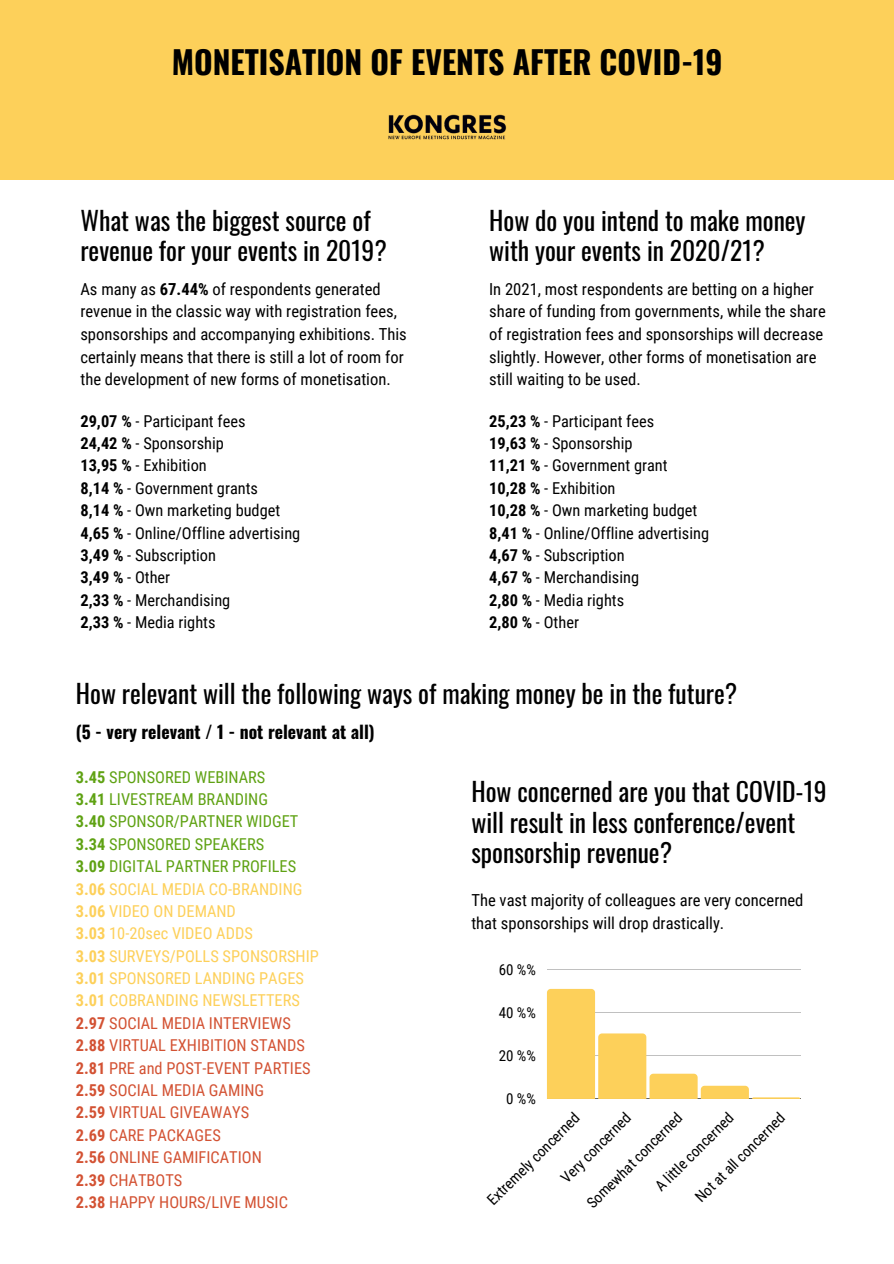
<style>
.page{position:relative;width:894px;height:1264px;background:#fff}
.page>*{position:absolute;margin:0;border:0;box-sizing:border-box;transform-origin:0 0}
.t1{font:700 31.8px "Oswald";color:#000}
.t2{font:25.5px/30.5px "Oswald";color:#000}
.t3{font:700 17.55px "Oswald";color:#000}
.t4{font:16.5px/22.6px "Roboto Condensed";color:#000}
.t5{font:16.35px/22.4px "Roboto Condensed";color:#d35233}
.t6{font:16.35px/22.4px "Roboto Condensed";color:#000}
.t7{font:15px "Roboto Condensed";color:#000}
.s1{font-weight:700}
.s2{font-weight:700;color:#5fa213}
.s3{color:#5fa213}
.s4{font-weight:700;color:#fdd05a}
.s5{color:#fdd05a}
</style>
<div class="page">
<div style="left:0;top:0;width:893px;height:179px;background:#fdd05a"></div>
<img style="left:388px;top:114px;width:119px;height:26px">
<hr style="left:546px;top:969px;width:254px;height:1px;background:#000">
<hr style="left:546px;top:1098px;width:254px;height:1px;background:#000">
<svg style="left:547px;top:988px;width:253px;height:110px"></svg>
<h1 class="t1" style="left:172px;top:37px;width:552px">MONETISATION OF EVENTS AFTER COVID-19</h1>
<h2 class="t2" style="left:80px;top:204px;width:308px">What was the biggest source of revenue for your events in 2019?</h2>
<p class="t4" style="left:80px;top:277px;width:328px">As many as <span class="s1">67.44%</span> of respondents generated revenue in the classic way with registration fees, sponsorships and accompanying exhibitions. This certainly means that there is still a lot of room for the development of new forms of monetisation.</p>
<p class="t6" style="left:80px;top:410px;width:221px"><span class="s1">29,07 %</span> - Participant fees<br><span class="s1">24,42 %</span> - Sponsorship<br><span class="s1">13,95 %</span> - Exhibition<br><span class="s1">8,14 %</span> - Government grants<br><span class="s1">8,14 %</span> - Own marketing budget<br><span class="s1">4,65 %</span> - Online/Offline advertising<br><span class="s1">3,49 %</span> - Subscription<br><span class="s1">3,49 %</span> - Other<br><span class="s1">2,33 %</span> - Merchandising<br><span class="s1">2,33 %</span> - Media rights</p>
<h2 class="t2" style="left:489px;top:204px;width:318px">How do you intend to make money with your events in 2020/21?</h2>
<p class="t4" style="left:489px;top:277px;width:338px">In 2021, most respondents are betting on a higher share of funding from governments, while the share of registration fees and sponsorships will decrease slightly. However, other forms of monetisation are still waiting to be used.</p>
<p class="t6" style="left:489px;top:410px;width:221px"><span class="s1">25,23 %</span> - Participant fees<br><span class="s1">19,63 %</span> - Sponsorship<br><span class="s1">11,21 %</span> - Government grant<br><span class="s1">10,28 %</span> - Exhibition<br><span class="s1">10,28 %</span> - Own marketing budget<br><span class="s1">8,41 %</span> - Online/Offline advertising<br><span class="s1">4,67 %</span> - Subscription<br><span class="s1">4,67 %</span> - Merchandising<br><span class="s1">2,80 %</span> - Media rights<br><span class="s1">2,80 %</span> - Other</p>
<h2 class="t2" style="left:76px;top:677px;width:662px">How relevant will the following ways of making money be in the future?</h2>
<p class="t3" style="left:76px;top:718px;width:300px">(5 - very relevant / 1 - not relevant at all)</p>
<p class="t5" style="left:76px;top:765px;width:244px"><span class="s2">3.45</span> <span class="s3">SPONSORED WEBINARS<br></span><span class="s2">3.41</span> <span class="s3">LIVESTREAM BRANDING<br></span><span class="s2">3.40</span> <span class="s3">SPONSOR/PARTNER WIDGET<br></span><span class="s2">3.34</span> <span class="s3">SPONSORED SPEAKERS<br></span><span class="s2">3.09</span> <span class="s3">DIGITAL PARTNER PROFILES<br></span><span class="s4">3.06</span> <span class="s5">SOCIAL MEDIA CO-BRANDING<br></span><span class="s4">3.06</span> <span class="s5">VIDEO ON DEMAND<br></span><span class="s4">3.03</span> <span class="s5">10-20sec VIDEO ADDS<br></span><span class="s4">3.03</span> <span class="s5">SURVEYS/POLLS SPONSORSHIP<br></span><span class="s4">3.01</span> <span class="s5">SPONSORED LANDING PAGES<br></span><span class="s4">3.01</span> <span class="s5">COBRANDING NEWSLETTERS<br></span><span class="s1">2.97</span> SOCIAL MEDIA INTERVIEWS<br><span class="s1">2.88</span> VIRTUAL EXHIBITION STANDS<br><span class="s1">2.81</span> PRE and POST-EVENT PARTIES<br><span class="s1">2.59</span> SOCIAL MEDIA GAMING<br><span class="s1">2.59</span> VIRTUAL GIVEAWAYS<br><span class="s1">2.69</span> CARE PACKAGES<br><span class="s1">2.56</span> ONLINE GAMIFICATION<br><span class="s1">2.39</span> CHATBOTS<br><span class="s1">2.38</span> HAPPY HOURS/LIVE MUSIC</p>
<h2 class="t2" style="left:471px;top:775px;width:356px">How concerned are you that COVID-19 will result in less conference/event sponsorship revenue?</h2>
<p class="t4" style="left:471px;top:889px;width:333px">The vast majority of colleagues are very concerned that sponsorships will drop drastically.</p>
<p class="t7" style="left:498px;top:960px;width:39px">60 %%</p>
<p class="t7" style="left:498px;top:1004px;width:39px">40 %%</p>
<p class="t7" style="left:498px;top:1047px;width:39px">20 %%</p>
<p class="t7" style="left:506px;top:1090px;width:31px">0 %%</p>
<p class="t7" style="left:557px;top:1173px;width:93px;rotate:-45deg">Very concerned</p>
<p class="t7" style="left:651px;top:1182px;width:105px;rotate:-45deg">A lit le concerned</p>
<p class="t7" style="left:483px;top:1196px;width:125px;rotate:-45deg">Extremely concerned</p>
<p class="t7" style="left:691px;top:1193px;width:121px;rotate:-45deg">Not at al concerned</p>
<p class="t7" style="left:583px;top:1199px;width:129px;rotate:-45deg">Somewhat concerned</p>
</div>
